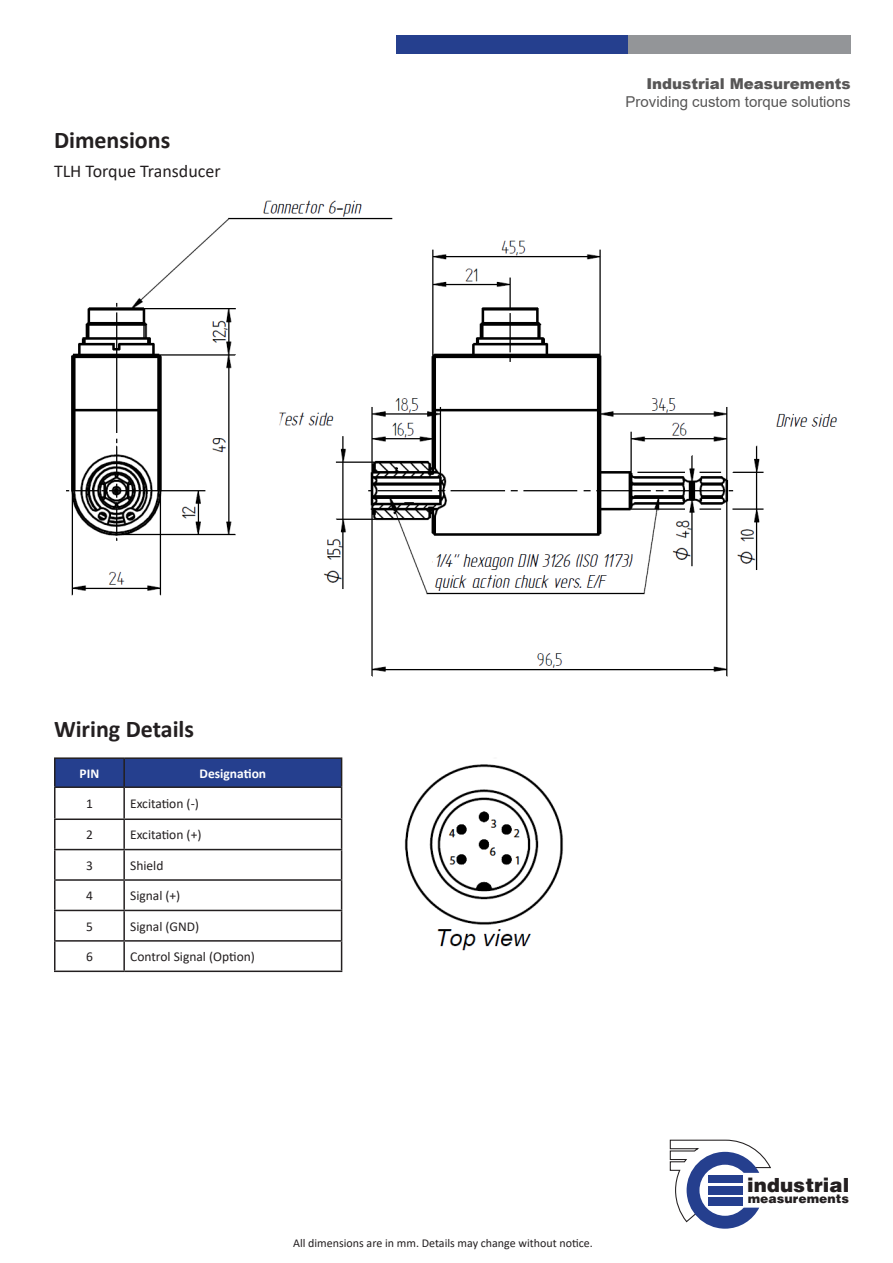
<style>
.page{position:relative;width:893px;height:1263px;background:#fff}
.page>*{position:absolute;margin:0;border:0;box-sizing:border-box;transform-origin:0 0}
.t1{font:700 24px "Calibri";color:#231f20}
.t2{font:900 19.8px "Helvetica";color:#231f20}
.t3{font:18px "Calibri";color:#231f20}
.t4{font:15px "Arial";color:#575656}
.t5{font:900 15px "Arial";color:#575656}
.t6{font:13.5px "Calibri";color:#231f20}
.t7{font:700 13.5px "Calibri";color:#fff}
.t8{font:900 12.45px "Helvetica";color:#231f20}
.t9{font:12px "Calibri";color:#231f20}
</style>
<div class="page">
<div style="left:396px;top:36px;width:232px;height:18px;background:#253f8e"></div>
<div style="left:628px;top:36px;width:223px;height:18px;background:#939598"></div>
<svg style="left:670px;top:1140px;width:101px;height:89px"></svg>
<hr style="left:54px;top:788px;width:2px;height:30px;background:#231f20">
<hr style="left:54px;top:818px;width:70px;height:2px;background:#231f20">
<hr style="left:54px;top:820px;width:2px;height:29px;background:#231f20">
<hr style="left:123px;top:820px;width:2px;height:29px;background:#231f20">
<hr style="left:54px;top:849px;width:70px;height:1px;background:#231f20">
<hr style="left:54px;top:850px;width:2px;height:29px;background:#231f20">
<hr style="left:124px;top:849px;width:218px;height:1px;background:#231f20">
<hr style="left:123px;top:850px;width:2px;height:29px;background:#231f20">
<hr style="left:54px;top:879px;width:70px;height:2px;background:#231f20">
<hr style="left:54px;top:881px;width:2px;height:29px;background:#231f20">
<hr style="left:124px;top:879px;width:218px;height:2px;background:#231f20">
<hr style="left:123px;top:881px;width:2px;height:29px;background:#231f20">
<hr style="left:54px;top:910px;width:70px;height:1px;background:#231f20">
<hr style="left:54px;top:911px;width:2px;height:29px;background:#231f20">
<hr style="left:124px;top:910px;width:218px;height:1px;background:#231f20">
<hr style="left:123px;top:911px;width:2px;height:29px;background:#231f20">
<hr style="left:54px;top:940px;width:70px;height:2px;background:#231f20">
<hr style="left:54px;top:942px;width:2px;height:28px;background:#231f20">
<hr style="left:124px;top:940px;width:218px;height:2px;background:#231f20">
<hr style="left:123px;top:942px;width:2px;height:28px;background:#231f20">
<svg style="left:341px;top:820px;width:1px;height:150px"></svg>
<hr style="left:54px;top:970px;width:70px;height:2px;background:#231f20">
<hr style="left:124px;top:970px;width:218px;height:2px;background:#231f20">
<hr style="left:341px;top:788px;width:1px;height:30px;background:#231f20">
<hr style="left:123px;top:788px;width:2px;height:30px;background:#231f20">
<hr style="left:124px;top:818px;width:218px;height:2px;background:#231f20">
<hr style="left:54px;top:757px;width:70px;height:2px;background:#231f20">
<hr style="left:54px;top:759px;width:2px;height:27px;background:#231f20">
<hr style="left:124px;top:757px;width:218px;height:2px;background:#231f20">
<div style="left:55px;top:758px;width:287px;height:28px;background:#253f8e"></div>
<hr style="left:54px;top:786px;width:70px;height:2px;background:#231f20">
<hr style="left:124px;top:786px;width:218px;height:2px;background:#231f20">
<img style="left:404px;top:764px;width:159px;height:187px">
<img style="left:66px;top:200px;width:771px;height:477px">
<p class="t1" style="left:54px;top:123px;width:118px">Dimensions</p>
<p class="t3" style="left:54px;top:159px;width:168px">TLH Torque Transducer</p>
<p class="t5" style="left:646px;top:72px;width:206px">Industrial Measurements</p>
<p class="t4" style="left:626px;top:91px;width:227px">Providing custom torque solutions</p>
<p class="t1" style="left:54px;top:712px;width:142px">Wiring Details</p>
<p class="t7" style="left:80px;top:764px;width:21px">PIN</p>
<p class="t7" style="left:200px;top:764px;width:68px">Designation</p>
<p class="t6" style="left:86px;top:794px;width:8px">1</p>
<p class="t6" style="left:130px;top:794px;width:70px">Excitation (-)</p>
<p class="t6" style="left:86px;top:826px;width:8px">2</p>
<p class="t6" style="left:130px;top:826px;width:73px">Excitation (+)</p>
<p class="t6" style="left:86px;top:856px;width:8px">3</p>
<p class="t6" style="left:130px;top:856px;width:35px">Shield</p>
<p class="t6" style="left:86px;top:886px;width:8px">4</p>
<p class="t6" style="left:130px;top:886px;width:52px">Signal (+)</p>
<p class="t6" style="left:86px;top:917px;width:8px">5</p>
<p class="t6" style="left:130px;top:917px;width:71px">Signal (GND)</p>
<p class="t6" style="left:86px;top:947px;width:8px">6</p>
<p class="t6" style="left:130px;top:947px;width:126px">Control Signal (Option)</p>
<p class="t9" style="left:293px;top:1235px;width:301px">All dimensions are in mm. Details may change without notice.</p>
<p class="t2" style="left:747px;top:1173px;width:104px">industrial</p>
<p class="t8" style="left:748px;top:1191px;width:103px">measurements</p>
</div>
